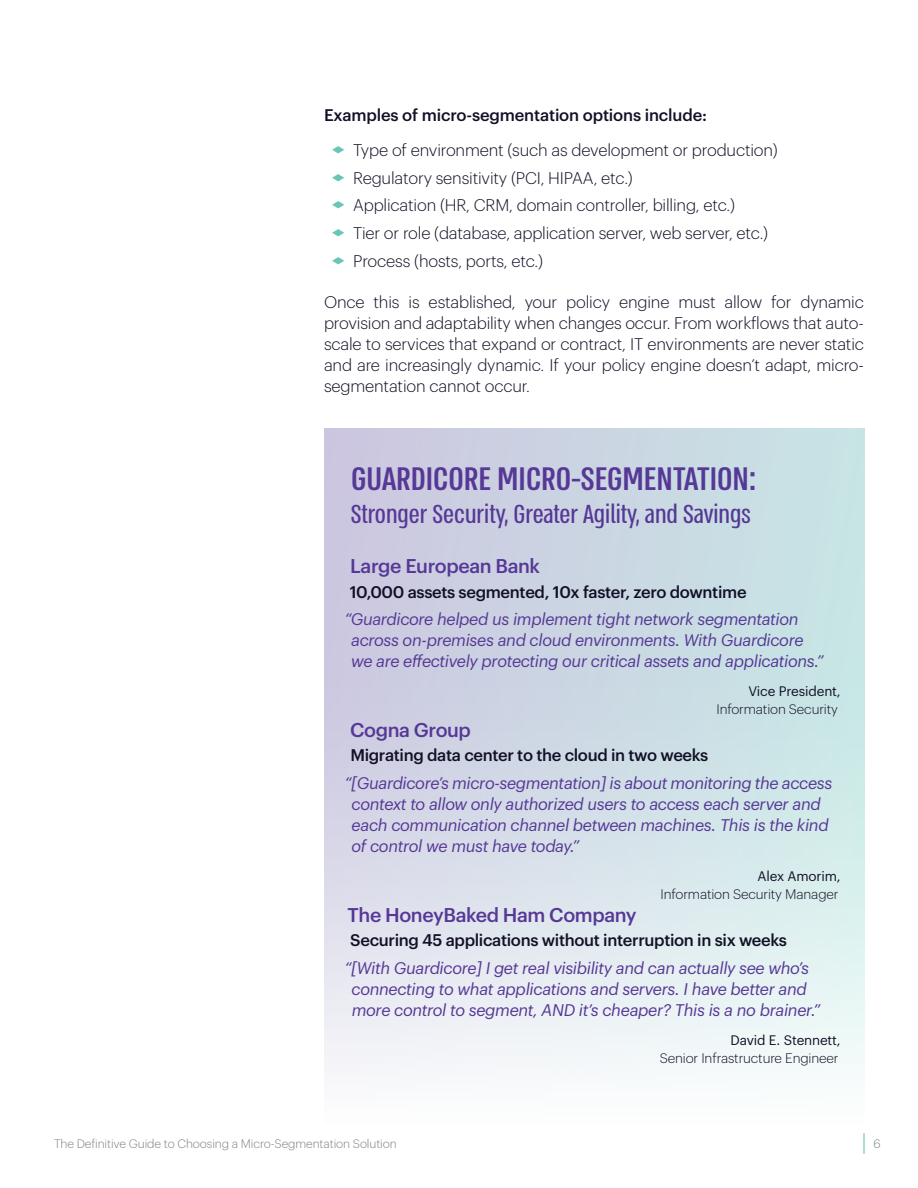
<style>
.page{position:relative;width:918px;height:1188px;background:#fff}
.page>*{position:absolute;margin:0;border:0;box-sizing:border-box;transform-origin:0 0}
.t1{font:500 37.5px "Almoni Tzar DL4.0 AAA";color:#563896}
.t2{font:30px "Almoni Tzar DL4.0 AAA";color:#563896}
.Body_Callout_Heading{font:500 19.5px "Graphik";letter-spacing:-.02em;color:#563896}
.Body_Callout_Quote{font:italic 16.5px/21px "Graphik";letter-spacing:-.02em;color:#563896}
.Body{font:300 16.5px/21px "Graphik";letter-spacing:-.01em;color:#121026;text-align:justify}
.Body_Callout_Subhead{font:500 16.5px "Graphik";letter-spacing:-.02em;color:#121026}
.Body-2{font:500 16.5px "Graphik";letter-spacing:-.01em;color:#121026}
.Body_attribution{font:300 13.5px/18px "Graphik";letter-spacing:-.01em;color:#121026;text-align:right}
.t3{font:300 12px "Graphik";letter-spacing:-.01em;color:#808285}
.s1{font-weight:400}
</style>
<div class="page">
<hr style="left:863px;top:1133px;width:2px;height:21px;background:#69c6b6">
<svg style="left:324px;top:429px;width:541px;height:647px;background:#d5dfe8"></svg>
<p class="Body-2" style="left:324px;top:103px;width:385px">Examples of micro-segmentation options include:</p>
<p class="Body" style="left:353px;top:138px;width:426px">Type of environment (such as development or production)</p>
<p class="Body" style="left:353px;top:166px;width:281px">Regulatory sensitivity (PCI, HIPAA, etc.)</p>
<p class="Body" style="left:353px;top:194px;width:384px">Application (HR, CRM, domain controller, billing, etc.)</p>
<p class="Body" style="left:353px;top:221px;width:417px">Tier or role (database, application server, web server, etc.)</p>
<p class="Body" style="left:353px;top:249px;width:191px">Process (hosts, ports, etc.)</p>
<p class="Body" style="left:324px;top:290px;width:542px">Once this is established, your policy engine must allow for dynamic provision and adaptability when changes occur. From workflows that auto&shy;scale to services that expand or contract, IT environments are never static and are increasingly dynamic. If your policy engine doesn’t adapt, micro&shy;segmentation cannot occur.</p>
<h1 class="t1" style="left:351px;top:450px;width:406px">GUARDICORE MICRO-SEGMENTATION:</h1>
<h1 class="t2" style="left:351px;top:491px;width:401px">Stronger Security, Greater Agility, and Savings</h1>
<p class="Body_Callout_Heading" style="left:350px;top:551px;width:191px">Large European Bank</p>
<p class="Body_Callout_Subhead" style="left:350px;top:579px;width:398px">10,000 assets segmented, 10x faster, zero downtime</p>
<p class="Body_Callout_Quote" style="left:351px;top:607px;width:474px;text-indent:-6px">“Guardicore helped us implement tight network segmentation across on-premises and cloud environments. With Guardicore we are effectively protecting our critical assets and applications.”</p>
<p class="Body_attribution" style="left:716px;top:681px;width:126px"><span class="s1">Vice President,<br></span>Information Security</p>
<p class="Body_Callout_Heading" style="left:350px;top:715px;width:122px">Cogna Group</p>
<p class="Body_Callout_Subhead" style="left:350px;top:743px;width:360px">Migrating data center to the cloud in two weeks</p>
<p class="Body_Callout_Quote" style="left:352px;top:771px;width:482px;text-indent:-7px">“[Guardicore’s micro-segmentation] is about monitoring the access context to allow only authorized users to access each server and each communication channel between machines. This is the kind of control we must have today.”</p>
<p class="Body_attribution" style="left:661px;top:866px;width:182px"><span class="s1">Alex Amorim,<br></span>Information Security Manager</p>
<p class="Body_Callout_Heading" style="left:348px;top:900px;width:291px">The HoneyBaked Ham Company</p>
<p class="Body_Callout_Subhead" style="left:350px;top:928px;width:438px">Securing 45 applications without interruption in six weeks</p>
<p class="Body_Callout_Quote" style="left:352px;top:956px;width:470px;text-indent:-7px">“[With Guardicore] I get real visibility and can actually see who’s connecting to what applications and servers. I have better and more control to segment, AND it’s cheaper? This is a no brainer.”</p>
<p class="Body_attribution" style="left:660px;top:1030px;width:182px"><span class="s1">David E. Stennett,<br></span>Senior Infrastructure Engineer</p>
<p class="t3" style="left:54px;top:1134px;width:344px">The Definitive Guide to Choosing a Micro-Segmentation Solution</p>
<p class="t3" style="left:873px;top:1134px;width:9px">6</p>
</div>
